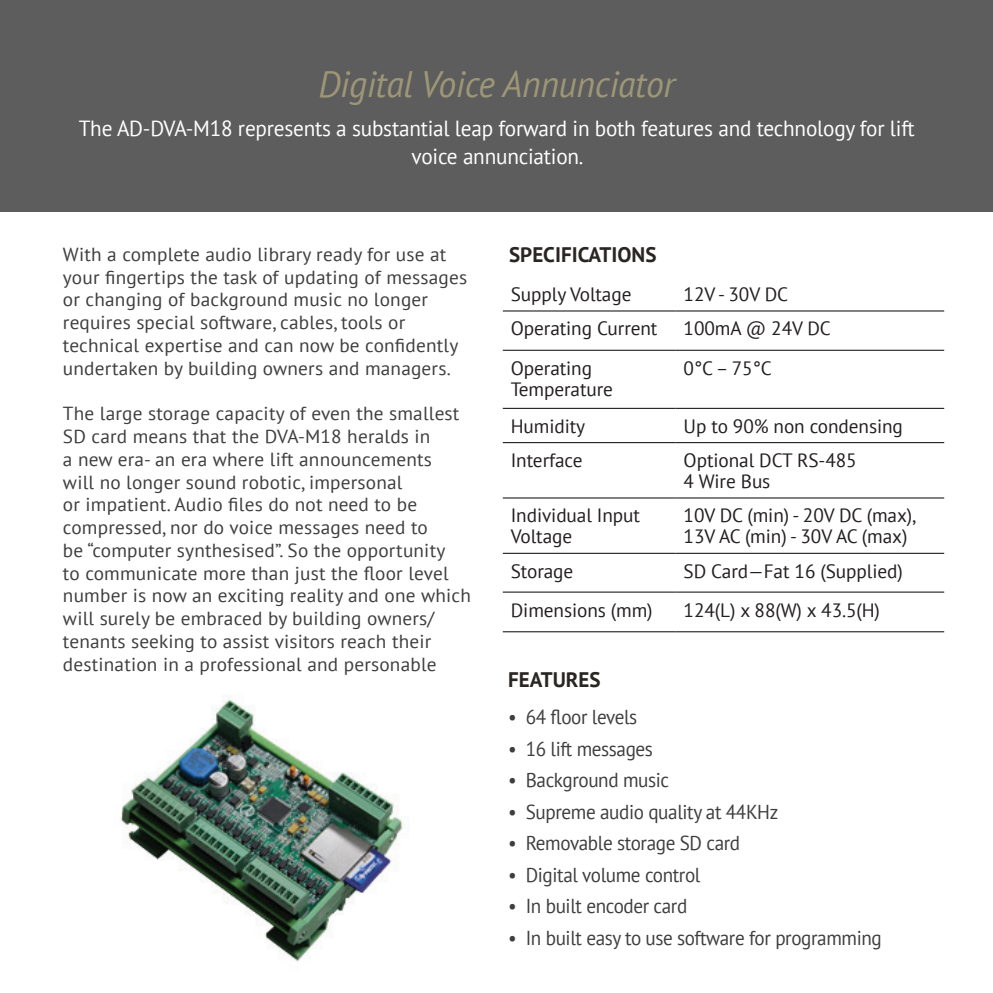
<style>
.page{position:relative;width:993px;height:993px;background:#fff}
.page>*{position:absolute;margin:0;border:0;box-sizing:border-box;transform-origin:0 0}
.t1{font:italic 36.75px "PT Sans";letter-spacing:-.01em;color:#9e9776}
.t2{font:21.88px/28px "PT Sans";letter-spacing:-.01em;color:#fff;text-align:center}
.t3{font:700 21px "PT Sans";color:#292523}
.t4{font:20.12px "PT Sans";letter-spacing:-.02em;color:#3e3e3f;scale:.95 1}
.t5{font:19.25px/21px "PT Sans";letter-spacing:-.005em;color:#231f20}
.t6{font:18.9px/22.8px "PT Sans";letter-spacing:.01em;color:#3e3e3f}
</style>
<div class="page">
<hr style="left:502px;top:310px;width:173px;height:1px;background:#040503">
<hr style="left:675px;top:310px;width:268px;height:1px;background:#040503">
<hr style="left:502px;top:350px;width:173px;height:1px;background:#040503">
<hr style="left:675px;top:350px;width:268px;height:1px;background:#040503">
<hr style="left:502px;top:408px;width:173px;height:1px;background:#040503">
<hr style="left:675px;top:408px;width:268px;height:1px;background:#040503">
<hr style="left:502px;top:442px;width:173px;height:1px;background:#040503">
<hr style="left:675px;top:442px;width:268px;height:1px;background:#040503">
<hr style="left:502px;top:497px;width:173px;height:1px;background:#040503">
<hr style="left:675px;top:497px;width:268px;height:1px;background:#040503">
<hr style="left:502px;top:553px;width:173px;height:1px;background:#040503">
<hr style="left:675px;top:553px;width:268px;height:1px;background:#040503">
<hr style="left:502px;top:591px;width:173px;height:1px;background:#040503">
<hr style="left:675px;top:591px;width:268px;height:1px;background:#040503">
<hr style="left:502px;top:631px;width:173px;height:1px;background:#040503">
<hr style="left:675px;top:631px;width:268px;height:1px;background:#040503">
<img style="left:120px;top:696px;width:283px;height:266px">
<div style="left:0;top:0;width:992px;height:212px;background:#5d5d5e"></div>
<h1 class="t1" style="left:318px;top:64px;width:358px">Digital Voice Annunciator</h1>
<p class="t2" style="left:79px;top:115px;width:837px">The AD-DVA-M18 represents a substantial leap forward in both features and technology for lift voice annunciation.</p>
<p class="t6" style="left:63px;top:243px;width:405px">With a complete audio library ready for use at your fingertips the task of updating of messages or changing of background music no longer requires special software, cables, tools or technical expertise and can now be confidently undertaken by building owners and managers.</p>
<p class="t6" style="left:63px;top:403px;width:409px">The large storage capacity of even the smallest SD card means that the DVA-M18 heralds in<br>a new era- an era where lift announcements<br>will no longer sound robotic, impersonal<br>or impatient. Audio files do not need to be compressed, nor do voice messages need to<br>be “computer synthesised”. So the opportunity<br>to communicate more than just the floor level number is now an exciting reality and one which will surely be embraced by building owners/ tenants seeking to assist visitors reach their destination in a professional and personable</p>
<p class="t3" style="left:509px;top:243px;width:149px">SPECIFICATIONS</p>
<p class="t5" style="left:510px;top:284px;width:122px">Supply Voltage</p>
<p class="t5" style="left:683px;top:284px;width:106px">12V - 30V DC</p>
<p class="t5" style="left:510px;top:319px;width:148px">Operating Current</p>
<p class="t5" style="left:683px;top:319px;width:149px">100mA @ 24V DC</p>
<p class="t5" style="left:510px;top:358px;width:104px">Operating<br>Temperature</p>
<p class="t5" style="left:683px;top:358px;width:90px">0°C – 75°C</p>
<p class="t5" style="left:510px;top:416px;width:76px">Humidity</p>
<p class="t5" style="left:683px;top:416px;width:221px">Up to 90% non condensing</p>
<p class="t5" style="left:510px;top:450px;width:73px">Interface</p>
<p class="t5" style="left:683px;top:450px;width:174px">Optional DCT RS-485<br>4 Wire Bus</p>
<p class="t5" style="left:510px;top:505px;width:131px">Individual Input<br>Voltage</p>
<p class="t5" style="left:683px;top:505px;width:234px">10V DC (min) - 20V DC (max),<br>13V AC (min) - 30V AC (max)</p>
<p class="t5" style="left:510px;top:561px;width:64px">Storage</p>
<p class="t5" style="left:683px;top:561px;width:220px">SD Card—Fat 16 (Supplied)</p>
<p class="t5" style="left:510px;top:599px;width:143px">Dimensions (mm)</p>
<p class="t5" style="left:683px;top:599px;width:198px">124(L) x 88(W) x 43.5(H)</p>
<p class="t3" style="left:508px;top:667px;width:94px">FEATURES</p>
<p class="t4" style="left:508px;top:706px;width:137px">• 64 floor levels</p>
<p class="t4" style="left:508px;top:737px;width:154px">• 16 lift messages</p>
<p class="t4" style="left:508px;top:769px;width:171px">• Background music</p>
<p class="t4" style="left:508px;top:800px;width:286px">• Supreme audio quality at 44KHz</p>
<p class="t4" style="left:508px;top:832px;width:246px">• Removable storage SD card</p>
<p class="t4" style="left:508px;top:863px;width:204px">• Digital volume control</p>
<p class="t4" style="left:508px;top:895px;width:190px">• In built encoder card</p>
<p class="t4" style="left:508px;top:926px;width:395px">• In built easy to use software for programming</p>
</div>
